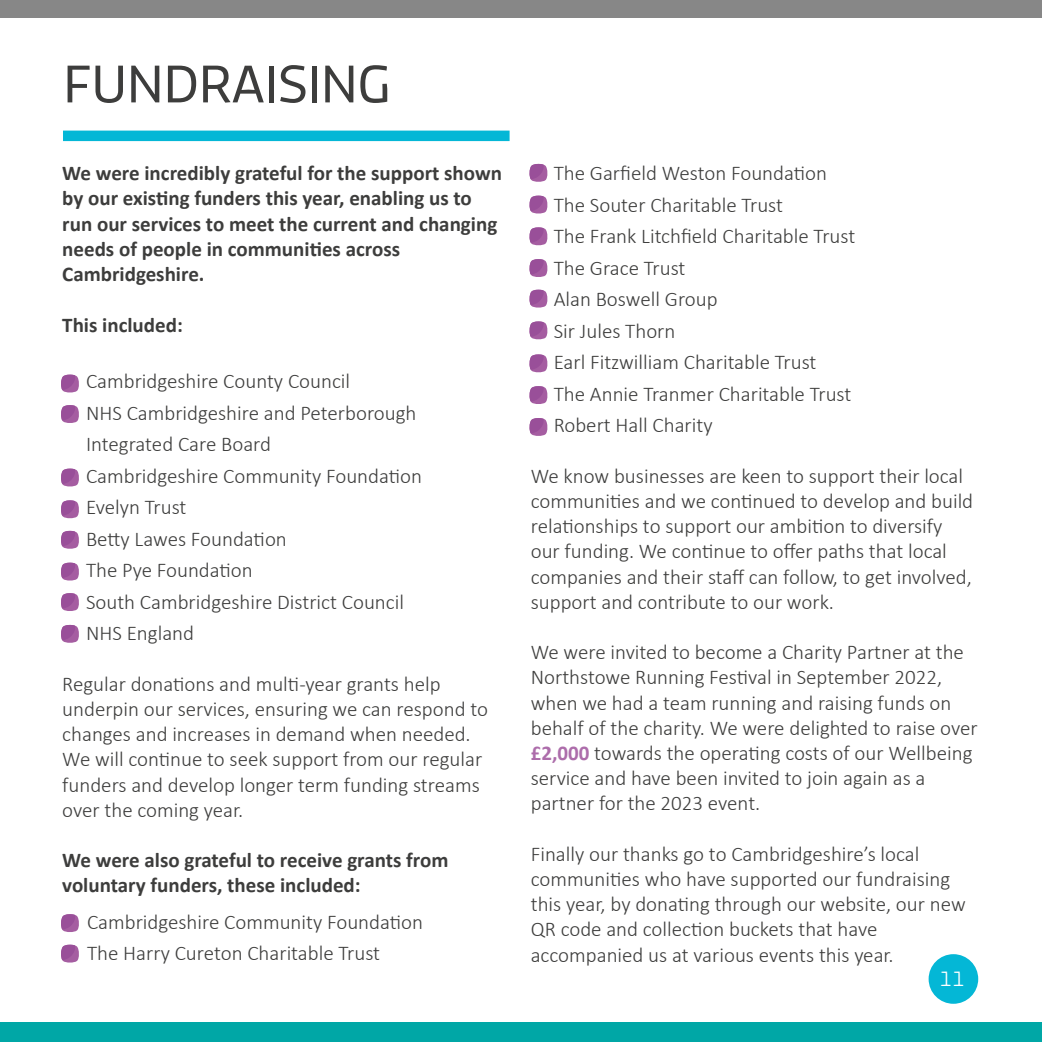
<style>
.page{position:relative;width:1042px;height:1042px;background:#fff}
.page>*{position:absolute;margin:0;border:0;box-sizing:border-box;transform-origin:0 0}
.t1{font:52.5px "Divenire";color:#3d3d3c}
.t2{font:300 21px/25.2px "Calibri";color:#3d3d3c}
.t3{font:700 21px/25.2px "Calibri";color:#3d3d3c}
.t4{font:300 21px "Divenire";color:#fff}
.s1{font-weight:700;color:#ad6dab}
</style>
<div class="page">
<div style="left:928px;top:954px;width:50px;height:50px;background:#04b7d6;border-radius:50%"></div>
<div style="left:0;top:1022px;width:1042px;height:20px;background:#00a7a6"></div>
<div style="left:0;top:0;width:1042px;height:17px;background:#878787"></div>
<svg style="left:61px;top:374px;width:18px;height:19px"></svg>
<svg style="left:61px;top:405px;width:18px;height:18px"></svg>
<svg style="left:61px;top:468px;width:18px;height:19px"></svg>
<svg style="left:61px;top:500px;width:18px;height:19px"></svg>
<svg style="left:61px;top:530px;width:18px;height:19px"></svg>
<svg style="left:61px;top:562px;width:18px;height:19px"></svg>
<svg style="left:61px;top:593px;width:18px;height:18px"></svg>
<svg style="left:61px;top:624px;width:18px;height:19px"></svg>
<svg style="left:529px;top:163px;width:19px;height:19px"></svg>
<svg style="left:529px;top:195px;width:19px;height:19px"></svg>
<svg style="left:529px;top:227px;width:19px;height:19px"></svg>
<svg style="left:529px;top:259px;width:19px;height:18px"></svg>
<svg style="left:529px;top:289px;width:19px;height:19px"></svg>
<svg style="left:529px;top:321px;width:19px;height:19px"></svg>
<svg style="left:529px;top:354px;width:19px;height:19px"></svg>
<svg style="left:529px;top:386px;width:19px;height:18px"></svg>
<div style="left:63px;top:131px;width:446px;height:10px;background:#04b7d6"></div>
<svg style="left:529px;top:418px;width:19px;height:18px"></svg>
<svg style="left:61px;top:914px;width:18px;height:18px"></svg>
<svg style="left:61px;top:944px;width:18px;height:19px"></svg>
<p class="t1" style="left:63px;top:44px;width:329px">FUNDRAISING</p>
<p class="t3" style="left:62px;top:160px;width:441px">We were incredibly grateful for the support shown by our existing funders this year, enabling us to run our services to meet the current and changing needs of people in communities across Cambridgeshire.</p>
<p class="t3" style="left:62px;top:311px;width:122px">This included:</p>
<p class="t2" style="left:86px;top:368px;width:266px">Cambridgeshire County Council</p>
<p class="t2" style="left:86px;top:397px;width:332px;line-height:31.5px">NHS Cambridgeshire and Peterborough<br>Integrated Care Board</p>
<p class="t2" style="left:86px;top:463px;width:337px">Cambridgeshire Community Foundation</p>
<p class="t2" style="left:86px;top:491px;width:202px;line-height:31.5px">Evelyn Trust<br>Betty Lawes Foundation</p>
<p class="t2" style="left:86px;top:557px;width:168px">The Pye Foundation</p>
<p class="t2" style="left:86px;top:586px;width:319px;line-height:31.5px">South Cambridgeshire District Council<br>NHS England</p>
<p class="t2" style="left:62px;top:671px;width:380px">Regular donations and multi-year grants help</p>
<p class="t2" style="left:62px;top:696px;width:427px">underpin our services, ensuring we can respond to changes and increases in demand when needed.<br>We will continue to seek support from our regular funders and develop longer term funding streams over the coming year.</p>
<p class="t3" style="left:62px;top:847px;width:388px">We were also grateful to receive grants from</p>
<p class="t3" style="left:62px;top:872px;width:300px">voluntary funders, these included:</p>
<p class="t2" style="left:87px;top:909px;width:337px">Cambridgeshire Community Foundation</p>
<p class="t2" style="left:87px;top:940px;width:295px">The Harry Cureton Charitable Trust</p>
<p class="t2" style="left:554px;top:160px;width:275px">The Garfield Weston Foundation</p>
<p class="t2" style="left:554px;top:192px;width:231px">The Souter Charitable Trust</p>
<p class="t2" style="left:554px;top:223px;width:303px">The Frank Litchfield Charitable Trust</p>
<p class="t2" style="left:554px;top:255px;width:133px">The Grace Trust</p>
<p class="t2" style="left:554px;top:286px;width:165px">Alan Boswell Group</p>
<p class="t2" style="left:554px;top:318px;width:123px">Sir Jules Thorn</p>
<p class="t2" style="left:554px;top:349px;width:264px">Earl Fitzwilliam Charitable Trust</p>
<p class="t2" style="left:554px;top:381px;width:299px">The Annie Tranmer Charitable Trust</p>
<p class="t2" style="left:554px;top:412px;width:160px">Robert Hall Charity</p>
<p class="t2" style="left:531px;top:463px;width:444px">We know businesses are keen to support their local communities and we continued to develop and build relationships to support our ambition to diversify our funding. We continue to offer paths that local companies and their staff can follow, to get involved, support and contribute to our work.</p>
<p class="t2" style="left:531px;top:639px;width:448px">We were invited to become a Charity Partner at the Northstowe Running Festival in September 2022, when we had a team running and raising funds on behalf of the charity. We were delighted to raise over <span class="s1">£2,000</span> towards the operating costs of our Wellbeing service and have been invited to join again as a</p>
<p class="t2" style="left:531px;top:790px;width:231px">partner for the 2023 event.</p>
<p class="t2" style="left:531px;top:841px;width:390px">Finally our thanks go to Cambridgeshire’s local</p>
<p class="t2" style="left:531px;top:866px;width:436px">communities who have supported our fundraising this year, by donating through our website, our new<br>QR code and collection buckets that have</p>
<p class="t2" style="left:531px;top:942px;width:364px">accompanied us at various events this year.</p>
<p class="t4" style="left:939px;top:962px;width:27px">11</p>
</div>
